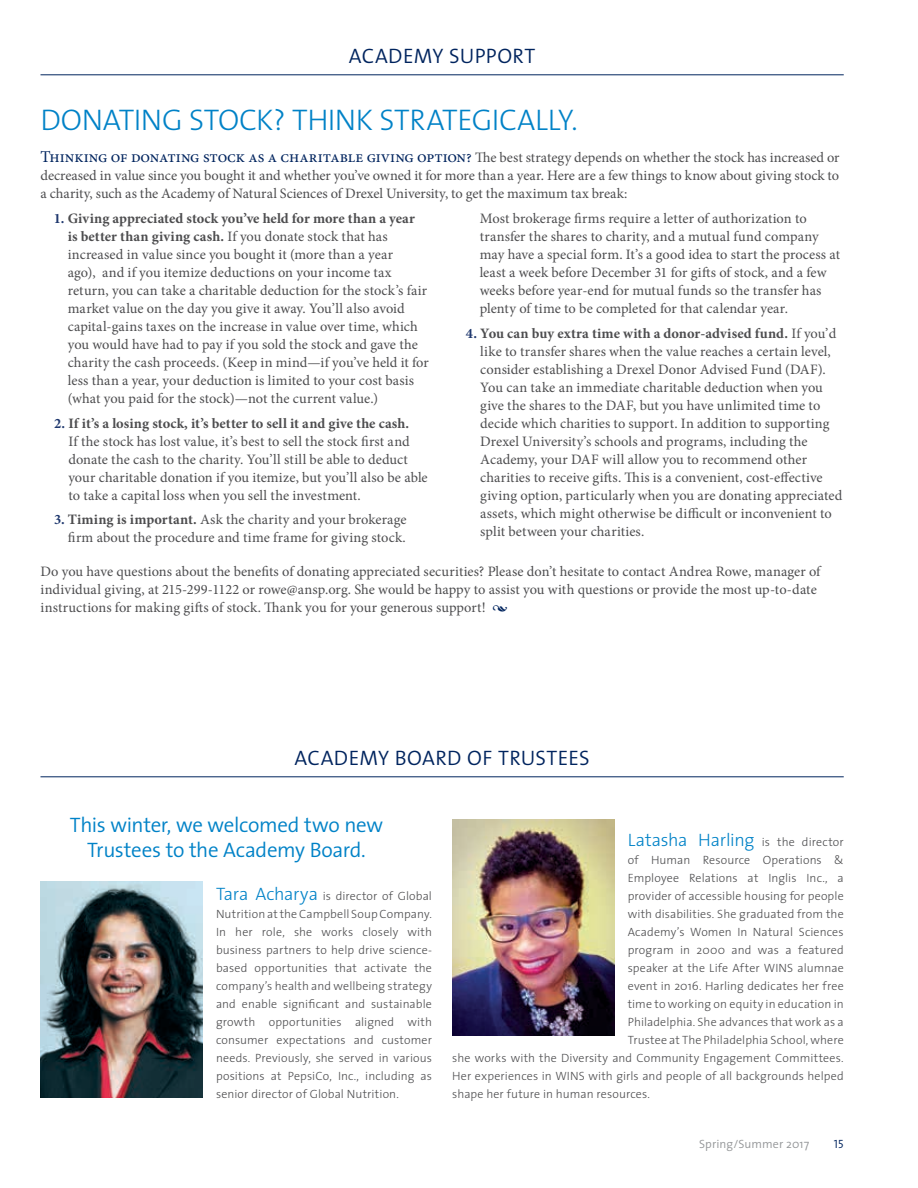
<style>
.page{position:relative;width:918px;height:1188px;background:#fff}
.page>*{position:absolute;margin:0;border:0;box-sizing:border-box;transform-origin:0 0}
.t1{font:30px "The Sans Light Caps";letter-spacing:-.015em;color:#0082c7}
.t2{font:300 21px/25.2px "The Sans";letter-spacing:-.015em;color:#0082c7;text-align:center}
.t3{font:21px "The Sans Semi Light Caps";letter-spacing:.015em;color:#00245e}
.t4{font:300 18px "The Sans";letter-spacing:-.015em;color:#0082c7}
.t5{font:14.4px/18px "Minion Pro";letter-spacing:-.005em;color:#4d4d4f}
.t6{font:300 12px/18px "The Sans";letter-spacing:.01em;color:#4d4d4f;text-align:justify}
.t7{font:300 12px "The Sans";letter-spacing:.005em;color:#949698}
.t8{font:12px "The Sans Semi Light Caps";color:#00245e}
.s1{font-family:"The Sans";font-weight:300}
.s2{font-size:16.5px;color:#00245e}
.s3{font-weight:700;color:#1f386e}
.s4{font-weight:700}
.s5{font-style:italic;color:#00245e}
.s6{font-size:18px;color:#0082c7}
.s7{font-size:12px;color:#4d4d4f}
</style>
<div class="page">
<hr style="left:40px;top:74px;width:804px;height:1px;background:#00245e">
<hr style="left:40px;top:776px;width:804px;height:1px;background:#00245e">
<img style="left:40px;top:882px;width:162px;height:216px">
<img style="left:452px;top:819px;width:162px;height:216px">
<h2 class="t3" style="left:349px;top:39px;width:188px">ACADEMY SUPPORT</h2>
<h1 class="t1" style="left:40px;top:95px;width:539px">DONATING STOCK<span class="s1">?</span> THINK STRATEGICALLY.</h1>
<p class="t5" style="left:40px;top:148px;width:801px;text-align:justify"><span class="s2">Thinking of donating stock as a charitable giving option?</span> The best strategy depends on whether the stock has increased or decreased in value since you bought it and whether you’ve owned it for more than a year. Here are a few things to know about giving stock to a charity, such as the Academy of Natural Sciences of Drexel University, to get the maximum tax break:</p>
<p class="t5" style="left:68px;top:209px;width:363px;text-indent:-14px"><span class="s3">1.</span> <span class="s4">Giving appreciated stock you’ve held for more than a year<br>is better than giving cash.</span> If you donate stock that has increased in value since you bought it (more than a year<br>ago), and if you itemize deductions on your income tax return, you can take a charitable deduction for the stock’s fair market value on the day you give it away. You’ll also avoid capital-gains taxes on the increase in value over time, which you would have had to pay if you sold the stock and gave the charity the cash proceeds. (Keep in mind—if you’ve held it for less than a year, your deduction is limited to your cost basis (what you paid for the stock)—not the current value.)</p>
<p class="t5" style="left:68px;top:414px;width:361px;text-indent:-14px"><span class="s3">2.</span> <span class="s4">If it’s a losing stock, it’s better to sell it and give the cash.<br></span>If the stock has lost value, it’s best to sell the stock first and donate the cash to the charity. You’ll still be able to deduct your charitable donation if you itemize, but you’ll also be able to take a capital loss when you sell the investment.</p>
<p class="t5" style="left:54px;top:511px;width:354px;text-align:right"><span class="s3">3.</span> <span class="s4">Timing is important.</span> Ask the charity and your brokerage firm about the procedure and time frame for giving stock.</p>
<p class="t5" style="left:480px;top:209px;width:362px">Most brokerage firms require a letter of authorization to transfer the shares to charity, and a mutual fund company may have a special form. It’s a good idea to start the process at least a week before December 31 for gifts of stock, and a few weeks before year-end for mutual funds so the transfer has plenty of time to be completed for that calendar year.</p>
<p class="t5" style="left:480px;top:324px;width:364px;text-indent:-15px"><span class="s3">4.</span> <span class="s4">You can buy extra time with a donor-advised fund.</span> If you’d like to transfer shares when the value reaches a certain level, consider establishing a Drexel Donor Advised Fund (DAF).<br>You can take an immediate charitable deduction when you give the shares to the DAF, but you have unlimited time to decide which charities to support. In addition to supporting Drexel University’s schools and programs, including the Academy, your DAF will allow you to recommend other charities to receive gifts. This is a convenient, cost-effective giving option, particularly when you are donating appreciated assets, which might otherwise be difficult or inconvenient to split between your charities.</p>
<p class="t5" style="left:41px;top:562px;width:783px">Do you have questions about the benefits of donating appreciated securities? Please don’t hesitate to contact Andrea Rowe, manager of individual giving, at 215-299-1122 or rowe@ansp.org. She would be happy to assist you with questions or provide the most up-to-date instructions for making gifts of stock. Thank you for your generous support! <span class="s5">•</span></p>
<h2 class="t3" style="left:295px;top:741px;width:297px">ACADEMY BOARD OF TRUSTEES</h2>
<h2 class="t2" style="left:70px;top:812px;width:315px">This winter, we welcomed two new<br>Trustees to the Academy Board.</h2>
<p class="t6" style="left:216px;top:887px;width:218px"><span class="s6">Tara Acharya</span> is director of Global Nutrition at the Campbell Soup Company.<br>In her role, she works closely with business partners to help drive science&shy;based opportunities that activate the company’s health and wellbeing strategy and enable significant and sustainable growth opportunities aligned with consumer expectations and customer needs. Previously, she served in various positions at PepsiCo, Inc., including as senior director of Global Nutrition.</p>
<p class="t4" style="left:628px;top:825px;width:218px">Latasha Harling <span class="s7">is the director</span></p>
<p class="t6" style="left:628px;top:851px;width:217px">of Human Resource Operations &amp;</p>
<p class="t6" style="left:628px;top:869px;width:218px">Employee Relations at Inglis Inc., a</p>
<p class="t6" style="left:628px;top:887px;width:218px">provider of accessible housing for people</p>
<p class="t6" style="left:628px;top:905px;width:217px">with disabilities. She graduated from the</p>
<p class="t6" style="left:628px;top:923px;width:217px">Academy’s Women In Natural Sciences</p>
<p class="t6" style="left:628px;top:941px;width:218px">program in 2000 and was a featured</p>
<p class="t6" style="left:628px;top:959px;width:217px">speaker at the Life After WINS alumnae</p>
<p class="t6" style="left:628px;top:977px;width:217px">event in 2016. Harling dedicates her free</p>
<p class="t6" style="left:628px;top:995px;width:218px">time to working on equity in education in</p>
<p class="t6" style="left:628px;top:1013px;width:218px">Philadelphia. She advances that work as a</p>
<p class="t6" style="left:628px;top:1031px;width:218px">Trustee at The Philadelphia School, where</p>
<p class="t6" style="left:452px;top:1049px;width:393px">she works with the Diversity and Community Engagement Committees.</p>
<p class="t6" style="left:452px;top:1067px;width:393px">Her experiences in WINS with girls and people of all backgrounds helped</p>
<p class="t6" style="left:452px;top:1085px;width:199px">shape her future in human resources.</p>
<p class="t7" style="left:699px;top:1134px;width:112px">Spring/Summer 2017</p>
<p class="t8" style="left:834px;top:1137px;width:11px">15</p>
</div>
